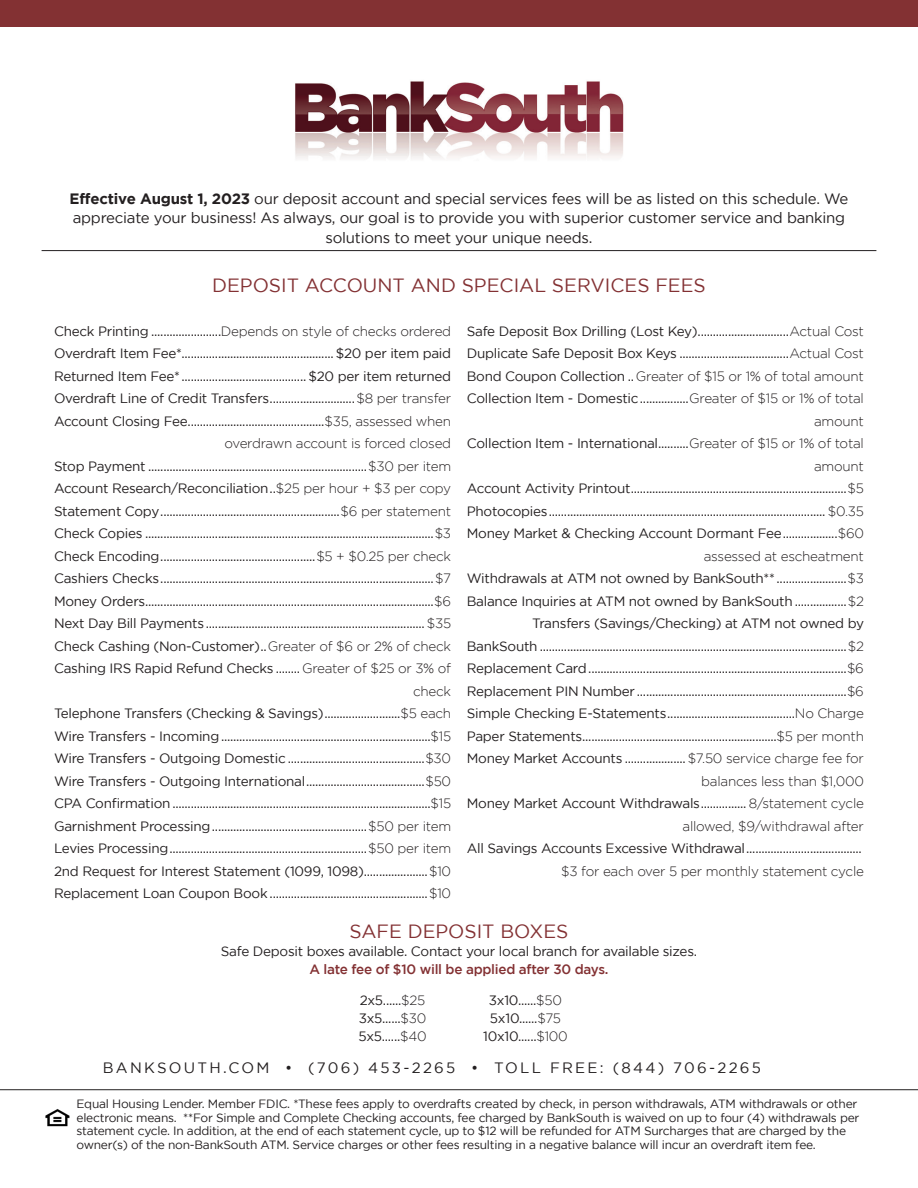
<style>
.page{position:relative;width:918px;height:1188px;background:#fff}
.page>*{position:absolute;margin:0;border:0;box-sizing:border-box;transform-origin:0 0}
.t1{font:19.2px "Gotham";color:#833133}
.t2{font:15px/19.5px "Gotham";letter-spacing:-.015em;color:#231f20;text-align:center}
.t3{font:15px "Gotham";letter-spacing:.15em;color:#231f20}
.t4{font:13.5px/22.5px "Gotham";letter-spacing:-.02em;color:#231f20;text-align:right}
.t5{font:300 13.5px "Gotham";letter-spacing:-.02em;color:#231f20}
.t6{font:12px/13.5px "Gotham";letter-spacing:-.02em;color:#231f20}
.s1{font-weight:700}
.s2{font-weight:300}
.s3{font-weight:500;color:#833133}
</style>
<div class="page">
<img style="left:295px;top:81px;width:329px;height:78px">
<hr style="left:42px;top:250px;width:834px;height:1px;background:#231f20">
<hr style="left:0;top:1089px;width:918px;height:1px;background:#231f20">
<div style="left:0;top:0;width:918px;height:27px;background:#833133"></div>
<img style="left:45px;top:1109px;width:24px;height:18px">
<p class="t2" style="left:70px;top:189px;width:780px"><span class="s1">Effective August 1, 2023</span> our deposit account and special services fees will be as listed on this schedule. We appreciate your business! As always, our goal is to provide you with superior customer service and banking solutions to meet your unique needs.</p>
<p class="t1" style="left:212px;top:274px;width:495px">DEPOSIT ACCOUNT AND SPECIAL SERVICES FEES</p>
<p class="t4" style="left:54px;top:319px;width:399px;text-align:left">Check Printing .......................<span class="s2">Depends on style of checks ordered<br></span>Overdraft Item Fee*.................................................. $20 per item paid</p>
<p class="t4" style="left:54px;top:364px;width:399px">Returned Item Fee* ......................................... $20 per item returned</p>
<p class="t4" style="left:54px;top:387px;width:399px">Overdraft Line of Credit Transfers............................<span class="s2">$8 per transfer </span>Account Closing Fee.............................................<span class="s2">$35, assessed when overdrawn account is forced closed<br></span>Stop Payment ........................................................................<span class="s2">$30 per item </span>Account Research/Reconciliation..<span class="s2">$25 per hour + $3 per copy </span>Statement Copy...........................................................<span class="s2">$6 per statement </span>Check Copies ...............................................................................................<span class="s2">$3<br></span>Check Encoding...................................................<span class="s2">$5 + $0.25 per check </span>Cashiers Checks..........................................................................................<span class="s2">$7<br></span>Money Orders...............................................................................................<span class="s2">$6</span></p>
<p class="t4" style="left:54px;top:612px;width:399px">Next Day Bill Payments ........................................................................ <span class="s2">$35<br></span>Check Cashing (Non-Customer)..<span class="s2">Greater of $6 or 2% of check </span>Cashing IRS Rapid Refund Checks ........<span class="s2">Greater of $25 or 3% of check<br></span>Telephone Transfers (Checking &amp; Savings).........................<span class="s2">$5 each </span>Wire Transfers - Incoming.....................................................................<span class="s2">$15<br></span>Wire Transfers - Outgoing Domestic .............................................<span class="s2">$30<br></span>Wire Transfers - Outgoing International.......................................<span class="s2">$50<br></span>CPA Confirmation .....................................................................................<span class="s2">$15<br></span>Garnishment Processing...................................................<span class="s2">$50 per item</span></p>
<p class="t4" style="left:54px;top:837px;width:399px;text-align:justify">Levies Processing.................................................................<span class="s2">$50 per item </span>2nd Request for Interest Statement (1099, 1098).....................<span class="s2">$10<br></span>Replacement Loan Coupon Book ....................................................<span class="s2">$10</span></p>
<p class="t4" style="left:467px;top:319px;width:399px">Safe Deposit Box Drilling (Lost Key)..............................<span class="s2">Actual Cost</span></p>
<p class="t4" style="left:467px;top:342px;width:399px">Duplicate Safe Deposit Box Keys ....................................<span class="s2">Actual Cost</span></p>
<p class="t4" style="left:467px;top:364px;width:399px">Bond Coupon Collection ..<span class="s2">Greater of $15 or 1% of total amount </span>Collection Item - Domestic................<span class="s2">Greater of $15 or 1% of total amount<br></span>Collection Item - International..........<span class="s2">Greater of $15 or 1% of total amount<br></span>Account Activity Printout.......................................................................<span class="s2">$5<br></span>Photocopies........................................................................................... <span class="s2">$0.35<br></span>Money Market &amp; Checking Account Dormant Fee..................<span class="s2">$60</span></p>
<p class="t5" style="left:704px;top:548px;width:162px">assessed at escheatment</p>
<p class="t4" style="left:467px;top:567px;width:399px">Withdrawals at ATM not owned by BankSouth** .......................<span class="s2">$3<br></span>Balance Inquiries at ATM not owned by BankSouth .................<span class="s2">$2<br></span>Transfers (Savings/Checking) at ATM not owned by BankSouth .....................................................................................................<span class="s2">$2<br></span>Replacement Card.....................................................................................<span class="s2">$6<br></span>Replacement PIN Number .....................................................................<span class="s2">$6</span></p>
<p class="t4" style="left:467px;top:702px;width:399px">Simple Checking E-Statements..........................................<span class="s2">No Charge</span></p>
<p class="t4" style="left:467px;top:724px;width:399px">Paper Statements................................................................<span class="s2">$5 per month<br></span>Money Market Accounts .................... <span class="s2">$7.50 service charge fee for balances less than $1,000</span></p>
<p class="t4" style="left:467px;top:792px;width:399px">Money Market Account Withdrawals............... <span class="s2">8/statement cycle allowed, $9/withdrawal after</span></p>
<p class="t4" style="left:467px;top:837px;width:399px">All Savings Accounts Excessive Withdrawal...................................... <span class="s2">$3 for each over 5 per monthly statement cycle</span></p>
<p class="t1" style="left:350px;top:921px;width:220px">SAFE DEPOSIT BOXES</p>
<p class="t4" style="left:221px;top:943px;width:478px;line-height:18px;text-align:center">Safe Deposit boxes available. Contact your local branch for available sizes.<br><span class="s3">A late fee of $10 will be applied after 30 days.</span></p>
<p class="t4" style="left:358px;top:991px;width:70px;line-height:18px;text-align:justify">2x5......<span class="s2">$25<br></span>3x5......<span class="s2">$30<br></span>5x5......<span class="s2">$40</span></p>
<p class="t4" style="left:483px;top:991px;width:86px;line-height:18px;text-align:center">3x10......<span class="s2">$50<br></span>5x10......<span class="s2">$75<br></span>10x10......<span class="s2">$100</span></p>
<p class="t3" style="left:103px;top:1059px;width:660px">BANKSOUTH.COM • (706) 453-2265 • TOLL FREE: (844) 706-2265</p>
<p class="t6" style="left:76px;top:1097px;width:785px">Equal Housing Lender. Member FDIC. *These fees apply to overdrafts created by check, in person withdrawals, ATM withdrawals or other electronic means. **For Simple and Complete Checking accounts, fee charged by BankSouth is waived on up to four (4) withdrawals per statement cycle. In addition, at the end of each statement cycle, up to $12 will be refunded for ATM Surcharges that are charged by the owner(s) of the non-BankSouth ATM. Service charges or other fees resulting in a negative balance will incur an overdraft item fee.</p>
</div>
